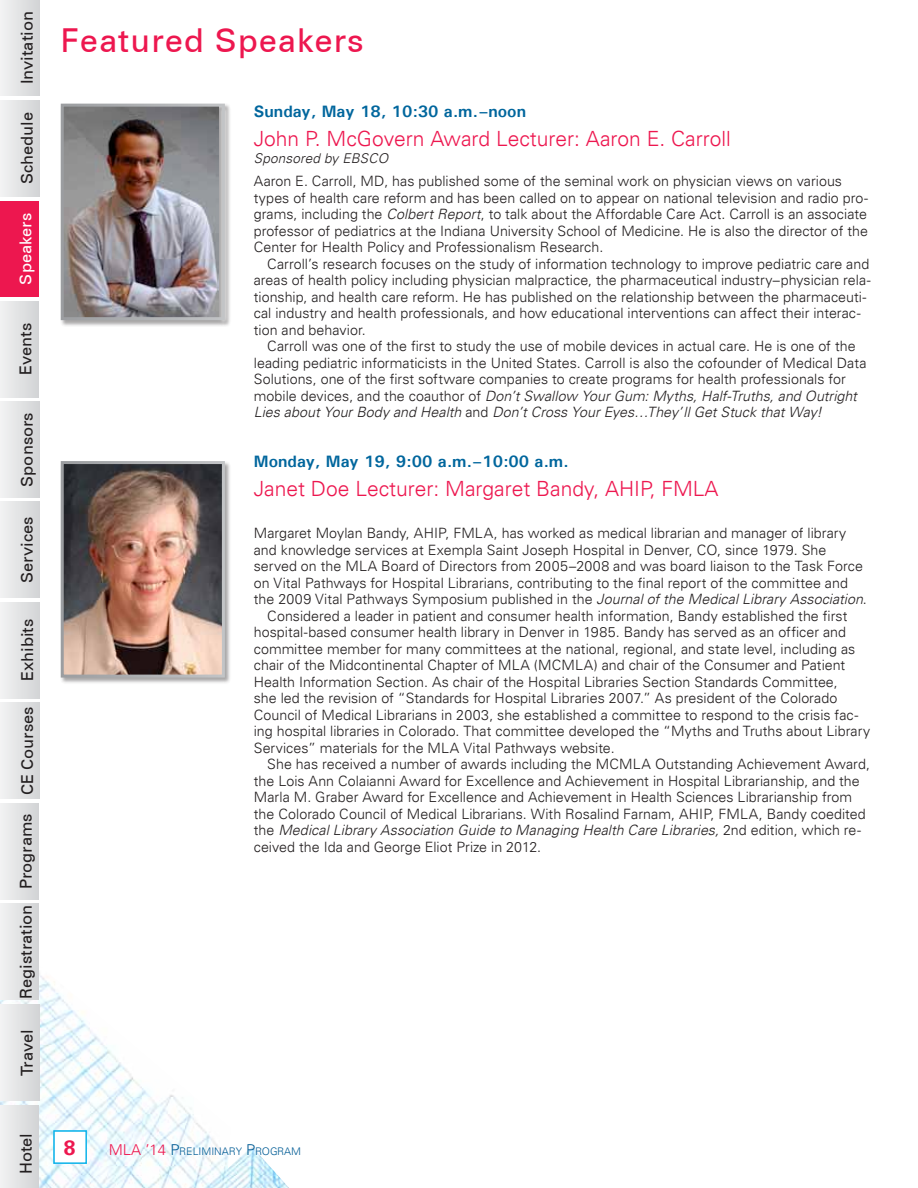
<style>
.page{position:relative;width:918px;height:1188px;background:#fff}
.page>*{position:absolute;margin:0;border:0;box-sizing:border-box;transform-origin:0 0}
.t1{font:33px "Univers 55 Roman";letter-spacing:.025em;color:#ed174f}
.t2{font:300 21px "Univers 45";color:#ed174f}
.t3{font:300 21px "Univers 45";color:#ed174f}
.t4{font:16.5px "Univers 55 Roman";color:#231f20}
.t5{font:700 16.5px "Univers";color:#00669d}
.t6{font:16.5px "Univers 55 Roman";color:#fff}
.t7{font:300 15px "Univers 45";color:#ed174f}
.t8{font:300 14.25px/16.5px "Univers 45";letter-spacing:.005em;color:#231f20}
.t9{font:italic 300 14.25px "Univers 45";letter-spacing:.005em;color:#231f20}
.t10{font:italic 300 13.5px "Univers 45";letter-spacing:.015em;color:#231f20}
.t11{font:300 10.5px "Univers 45";color:#005c95}
.s1{font-style:italic}
.s2{font-style:normal}
.s3{font-size:15px;color:#ed174f}
.s4{font-size:15px}
</style>
<div class="page">
<img style="left:0;top:973px;width:289px;height:215px">
<svg style="left:53px;top:1130px;width:34px;height:34px"></svg>
<div style="left:54px;top:1131px;width:32px;height:32px;border:1px solid #16b6eb"></div>
<div style="left:0;top:1106px;width:39px;height:82px;background:linear-gradient(to right,#f2f2f3,#d2d3d5)"></div>
<div style="left:0;top:1004px;width:40px;height:97px;background:linear-gradient(to right,#f3f3f3,#d3d4d6)"></div>
<div style="left:0;top:904px;width:39px;height:95px;background:linear-gradient(to right,#f2f2f3,#d2d3d5)"></div>
<div style="left:0;top:804px;width:39px;height:95px;background:linear-gradient(to right,#f2f2f3,#d2d3d5)"></div>
<div style="left:0;top:402px;width:40px;height:95px;background:linear-gradient(to right,#f3f3f3,#d3d4d6)"></div>
<div style="left:0;top:703px;width:40px;height:96px;background:linear-gradient(to right,#f2f3f3,#d4d5d7)"></div>
<div style="left:0;top:602px;width:40px;height:96px;background:linear-gradient(to right,#f2f3f3,#d4d5d7)"></div>
<div style="left:0;top:201px;width:38px;height:96px;background:#ed174f"></div>
<div style="left:0;top:100px;width:40px;height:96px;background:linear-gradient(to right,#f3f3f3,#d3d4d6)"></div>
<div style="left:0;top:0;width:40px;height:96px;background:linear-gradient(to right,#f3f3f3,#d3d4d6)"></div>
<div style="left:0;top:301px;width:38px;height:96px;background:linear-gradient(to right,#f1f1f1,#d4d5d7)"></div>
<div style="left:0;top:502px;width:39px;height:96px;background:linear-gradient(to right,#f1f2f2,#d3d4d6)"></div>
<div style="left:61px;top:461px;width:171px;height:223px;background:#231f20;opacity:.4"></div>
<img style="left:65px;top:465px;width:156px;height:209px">
<div style="left:61px;top:103px;width:171px;height:224px;background:#231f20;opacity:.4"></div>
<img style="left:65px;top:108px;width:154px;height:208px">
<p class="t4" style="left:17px;top:84px;width:75px;rotate:-90deg">Invitation</p>
<p class="t4" style="left:17px;top:184px;width:74px;rotate:-90deg">Schedule</p>
<p class="t6" style="left:16px;top:285px;width:73px;rotate:-90deg">Speakers</p>
<p class="t4" style="left:16px;top:375px;width:54px;rotate:-90deg">Events</p>
<p class="t4" style="left:18px;top:487px;width:76px;rotate:-90deg">Sponsors</p>
<p class="t4" style="left:17px;top:583px;width:68px;rotate:-90deg">Services</p>
<p class="t4" style="left:18px;top:681px;width:64px;rotate:-90deg">Exhibits</p>
<p class="t4" style="left:18px;top:795px;width:90px;rotate:-90deg">CE Courses</p>
<p class="t4" style="left:16px;top:999px;width:187px;rotate:-90deg">Registration Programs</p>
<p class="t4" style="left:18px;top:1076px;width:49px;rotate:-90deg">Travel</p>
<p class="t4" style="left:16px;top:1174px;width:43px;rotate:-90deg">Hotel</p>
<h1 class="t1" style="left:61px;top:22px;width:304px">Featured Speakers</h1>
<p class="t5" style="left:254px;top:101px;width:274px">Sunday, May 18, 10:30 a.m.–noon</p>
<h2 class="t2" style="left:254px;top:126px;width:478px">John P. McGovern Award Lecturer: Aaron E. Carroll</h2>
<p class="t10" style="left:254px;top:150px;width:136px">Sponsored by EBSCO</p>
<p class="t8" style="left:254px;top:173px;width:616px">Aaron E. Carroll, MD, has published some of the seminal work on physician views on various types of health care reform and has been called on to appear on national television and radio pro&shy;grams, including the <span class="s1">Colbert Report</span>, to talk about the Affordable Care Act. Carroll is an associate professor of pediatrics at the Indiana University School of Medicine. He is also the director of the Center for Health Policy and Professionalism Research.</p>
<p class="t8" style="left:254px;top:255px;width:618px;text-indent:13px">Carroll’s research focuses on the study of information technology to improve pediatric care and areas of health policy including physician malpractice, the pharmaceutical industry–physician rela&shy;tionship, and health care reform. He has published on the relationship between the pharmaceuti&shy;cal industry and health professionals, and how educational interventions can affect their interac&shy;tion and behavior.</p>
<p class="t8" style="left:254px;top:338px;width:614px;text-indent:13px">Carroll was one of the first to study the use of mobile devices in actual care. He is one of the leading pediatric informaticists in the United States. Carroll is also the cofounder of Medical Data Solutions, one of the first software companies to create programs for health professionals for mobile devices, and the coauthor of <span class="s1">Don’t Swallow Your Gum: Myths, Half-Truths, and Outright Lies about Your Body and Health</span> and <span class="s1">Don’t Cross Your Eyes…They’ll Get Stuck that Way!</span></p>
<p class="t5" style="left:254px;top:451px;width:316px">Monday, May 19, 9:00 a.m.–10:00 a.m.</p>
<h2 class="t2" style="left:254px;top:476px;width:466px">Janet Doe Lecturer: Margaret Bandy, AHIP, FMLA</h2>
<p class="t8" style="left:254px;top:525px;width:594px">Margaret Moylan Bandy, AHIP, FMLA, has worked as medical librarian and manager of library</p>
<p class="t8" style="left:254px;top:541px;width:574px">and knowledge services at Exempla Saint Joseph Hospital in Denver, CO, since 1979. She</p>
<p class="t8" style="left:254px;top:558px;width:611px">served on the MLA Board of Directors from 2005–2008 and was board liaison to the Task Force</p>
<p class="t8" style="left:254px;top:574px;width:596px">on Vital Pathways for Hospital Librarians, contributing to the final report of the committee and</p>
<p class="t8" style="left:254px;top:591px;width:615px">the 2009 Vital Pathways Symposium published in the <span class="s1">Journal of the Medical Library Association</span>.</p>
<p class="t8" style="left:267px;top:607px;width:582px">Considered a leader in patient and consumer health information, Bandy established the first</p>
<p class="t8" style="left:254px;top:624px;width:594px">hospital-based consumer health library in Denver in 1985. Bandy has served as an officer and</p>
<p class="t8" style="left:254px;top:640px;width:603px">committee member for many committees at the national, regional, and state level, including as</p>
<p class="t8" style="left:254px;top:657px;width:593px">chair of the Midcontinental Chapter of MLA (MCMLA) and chair of the Consumer and Patient</p>
<p class="t8" style="left:254px;top:673px;width:585px">Health Information Section. As chair of the Hospital Libraries Section Standards Committee,</p>
<p class="t8" style="left:254px;top:690px;width:585px">she led the revision of “Standards for Hospital Libraries 2007.” As president of the Colorado</p>
<p class="t8" style="left:254px;top:706px;width:606px">Council of Medical Librarians in 2003, she established a committee to respond to the crisis fac-</p>
<p class="t8" style="left:254px;top:723px;width:618px">ing hospital libraries in Colorado. That committee developed the “Myths and Truths about Library</p>
<p class="t8" style="left:254px;top:739px;width:362px">Services” materials for the MLA Vital Pathways website.</p>
<p class="t8" style="left:267px;top:756px;width:604px">She has received a number of awards including the MCMLA Outstanding Achievement Award,</p>
<p class="t8" style="left:254px;top:772px;width:608px">the Lois Ann Colaianni Award for Excellence and Achievement in Hospital Librarianship, and the</p>
<p class="t8" style="left:254px;top:789px;width:600px">Marla M. Graber Award for Excellence and Achievement in Health Sciences Librarianship from</p>
<p class="t8" style="left:254px;top:805px;width:614px">the Colorado Council of Medical Librarians. With Rosalind Farnam, AHIP, FMLA, Bandy coedited</p>
<p class="t9" style="left:254px;top:821px;width:609px"><span class="s2">the</span> Medical Library Association Guide to Managing Health Care Libraries, <span class="s2">2nd edition, which re-</span></p>
<p class="t8" style="left:254px;top:838px;width:289px">ceived the Ida and George Eliot Prize in 2012.</p>
<h2 class="t3" style="left:64px;top:1135px;width:13px">8</h2>
<p class="t7" style="left:109px;top:1140px;width:12px">MLA</p>
<p class="t11" style="left:145px;top:1145px;width:157px"><span class="s3">’14</span> <span class="s4">P</span>R ELIMINARY <span class="s4">P</span>ROGRAM</p>
</div>
